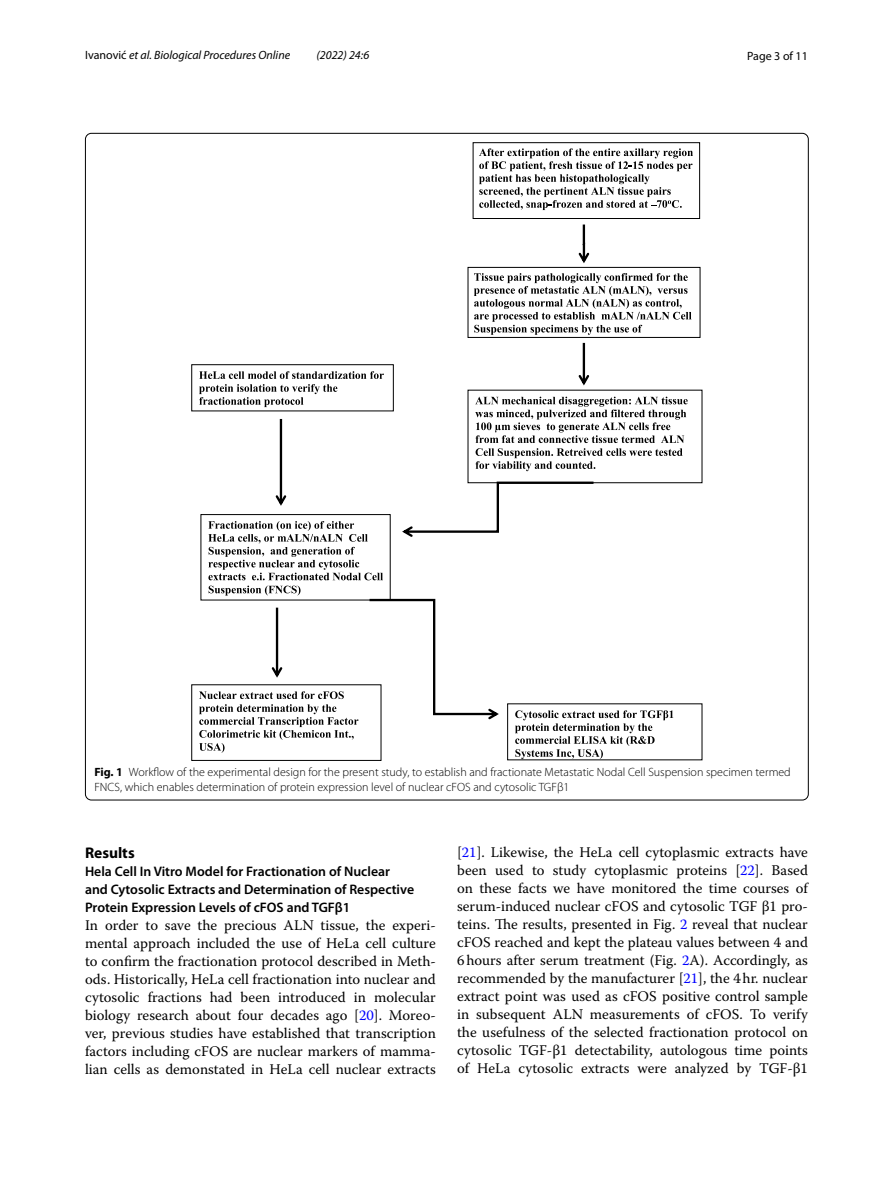
<style>
.page{position:relative;width:893px;height:1187px;background:#fff}
.page>*{position:absolute;margin:0;border:0;box-sizing:border-box;transform-origin:0 0}
.t1{font:700 15.45px "Myriad Pro";color:#000}
.t2{font:14.7px/18px "Warnock Pro";color:#000;text-align:justify}
.t3{font:600 13.8px/18px "Myriad Pro";color:#000}
.t4{font:300 12px/15px "Myriad Pro";color:#000}
.t5{font:italic 12px "Myriad Pro";color:#000}
.t6{font:12px "Myriad Pro";color:#000}
.s1{font-style:normal}
.s2{font-weight:700}
.s3{color:#00f}
</style>
<div class="page">
<div style="left:468px;top:267px;width:232px;height:71px;background:#fff;border:1px solid #000"></div>
<svg style="left:474px;top:273px;width:218px;height:62px"></svg>
<div style="left:473px;top:142px;width:227px;height:77px;border:1px solid #000"></div>
<svg style="left:479px;top:148px;width:214px;height:62px"></svg>
<div style="left:191px;top:684px;width:190px;height:76px;border:1px solid #000"></div>
<svg style="left:578px;top:224px;width:11px;height:39px"></svg>
<svg style="left:199px;top:343px;width:489px;height:416px"></svg>
<p class="t5" style="left:85px;top:48px;width:207px"><span class="s1">Ivanović</span> et al. Biological Procedures Online</p>
<p class="t5" style="left:316px;top:48px;width:54px">(2022) 24:6</p>
<p class="t6" style="left:747px;top:48px;width:62px">Page 3 of 11</p>
<p class="t4" style="left:94px;top:764px;width:698px"><span class="s2">Fig. 1</span> Workflow of the experimental design for the present study, to establish and fractionate Metastatic Nodal Cell Suspension specimen termed<br>FNCS, which enables determination of protein expression level of nuclear cFOS and cytosolic TGFβ1</p>
<p class="t1" style="left:85px;top:842px;width:51px">Results</p>
<p class="t3" style="left:85px;top:861px;width:331px">Hela Cell In Vitro Model for Fractionation of Nuclear and Cytosolic Extracts and Determination of Respective<br>Protein Expression Levels of cFOS and TGFβ1</p>
<p class="t2" style="left:85px;top:915px;width:352px">In order to save the precious ALN tissue, the experi&shy;mental approach included the use of HeLa cell culture to confirm the fractionation protocol described in Meth&shy;ods. Historically, HeLa cell fractionation into nuclear and cytosolic fractions had been introduced in molecular biology research about four decades ago [<span class="s3">20</span>]. Moreo&shy;ver, previous studies have established that transcription factors including cFOS are nuclear markers of mamma&shy;lian cells as demonstated in HeLa cell nuclear extracts</p>
<p class="t2" style="left:457px;top:842px;width:352px">[<span class="s3">21</span>]. Likewise, the HeLa cell cytoplasmic extracts have been used to study cytoplasmic proteins [<span class="s3">22</span>]. Based on these facts we have monitored the time courses of serum-induced nuclear cFOS and cytosolic TGF β1 pro&shy;teins. The results, presented in Fig. <span class="s3">2</span> reveal that nuclear cFOS reached and kept the plateau values between 4 and 6hours after serum treatment (Fig. <span class="s3">2</span>A). Accordingly, as recommended by the manufacturer [<span class="s3">21</span>], the 4hr. nuclear extract point was used as cFOS positive control sample in subsequent ALN measurements of cFOS. To verify the usefulness of the selected fractionation protocol on cytosolic TGF-β1 detectability, autologous time points of HeLa cytosolic extracts were analyzed by TGF-β1</p>
</div>
